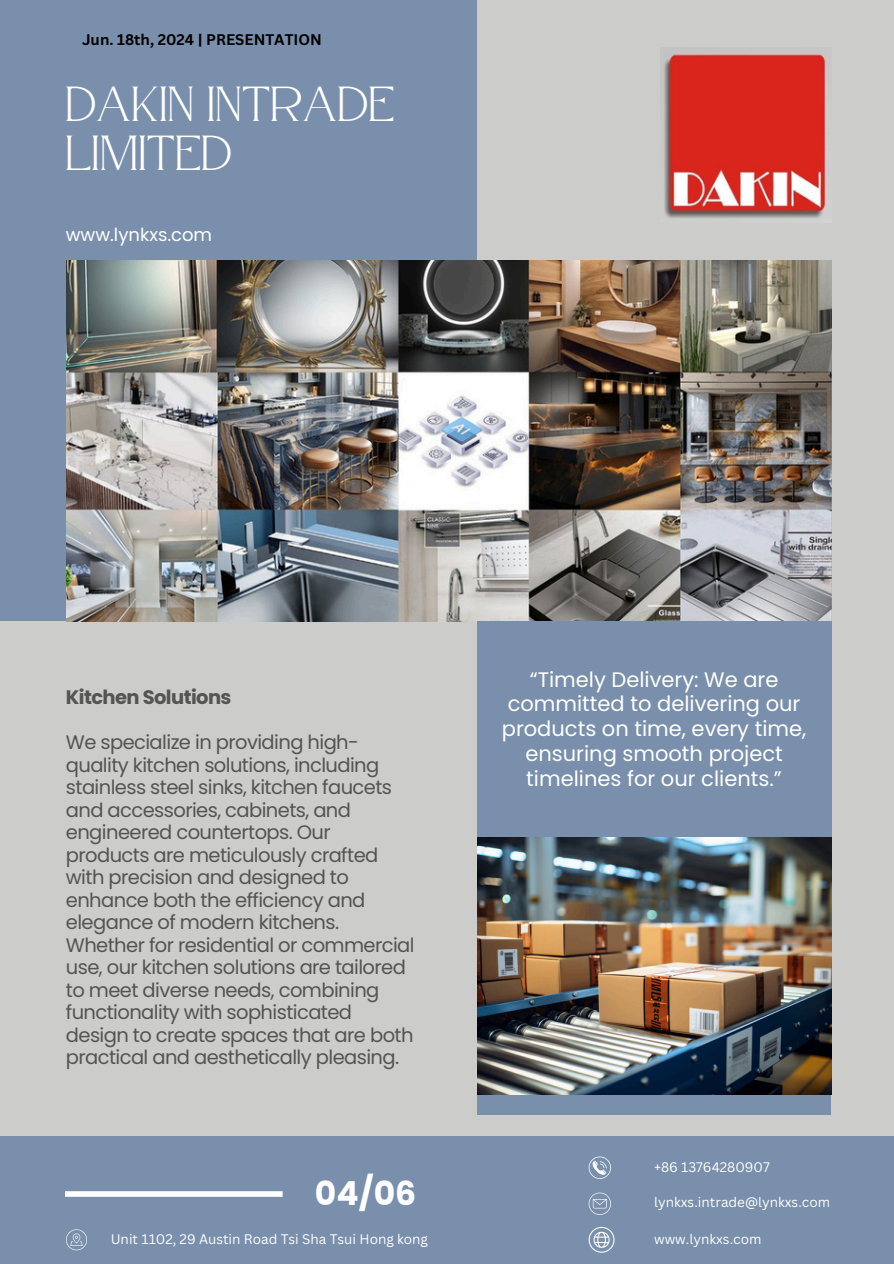
<style>
.page{position:relative;width:894px;height:1264px;background:#fff}
.page>*{position:absolute;margin:0;border:0;box-sizing:border-box;transform-origin:0 0}
.t1{font:49.05px/49.5px "Atteron";color:#fff}
.t2{font:700 33px "Poppins";color:#fff}
.t3{font:21px/24.8px "Poppins";color:#fff;text-align:center}
.t4{font:19.5px/22.5px "Poppins";letter-spacing:-.03em;color:#545454}
.t5{font:700 19.5px "Poppins";letter-spacing:-.03em;color:#545454}
.t6{font:18px "Poppins";color:#fff}
.t7{font:700 15px "Canva Sans";color:#000}
.t8{font:13.5px "Canva Sans";color:#fff}
</style>
<div class="page">
<div style="left:0;top:0;width:893px;height:1263px;background:#ccccca"></div>
<div style="left:0;top:0;width:477px;height:621px;background:#798fab"></div>
<div style="left:0;top:1135px;width:893px;height:128px;background:#798fab"></div>
<img style="left:66px;top:260px;width:765px;height:361px">
<div style="left:477px;top:621px;width:353px;height:216px;background:#798fab"></div>
<div style="left:477px;top:993px;width:353px;height:121px;background:#798fab"></div>
<div style="left:65px;top:1191px;width:217px;height:5px;background:#fff"></div>
<img style="left:477px;top:837px;width:353px;height:257px">
<img style="left:663px;top:49px;width:165px;height:169px">
<svg style="left:588px;top:1156px;width:22px;height:22px"></svg>
<svg style="left:588px;top:1226px;width:26px;height:26px"></svg>
<svg style="left:588px;top:1192px;width:22px;height:22px"></svg>
<svg style="left:66px;top:1229px;width:21px;height:21px"></svg>
<h4 class="t7" style="left:82px;top:29px;width:241px">Jun. 18th, 2024 | PRESENTATION</h4>
<h3 class="t1" style="left:65px;top:79px;width:331px">DAKIN INTRADE<br>LIMITED</h3>
<h4 class="t6" style="left:66px;top:222px;width:148px">www.lynkxs.com</h4>
<h5 class="t5" style="left:66px;top:683px;width:167px">Kitchen Solutions</h5>
<p class="t4" style="left:66px;top:731px;width:350px">We specialize in providing high&shy;quality kitchen solutions, including stainless steel sinks, kitchen faucets and accessories, cabinets, and engineered countertops. Our products are meticulously crafted with precision and designed to enhance both the efficiency and elegance of modern kitchens.<br>Whether for residential or commercial use, our kitchen solutions are tailored to meet diverse needs, combining functionality with sophisticated design to create spaces that are both practical and aesthetically pleasing.</p>
<h1 class="t2" style="left:315px;top:1169px;width:103px">04/06</h1>
<p class="t8" style="left:111px;top:1229px;width:319px">Unit 1102, 29 Austin Road Tsi Sha Tsui Hong kong</p>
<h2 class="t3" style="left:501px;top:667px;width:306px">“Timely Delivery: We are committed to delivering our products on time, every time, ensuring smooth project timelines for our clients.”</h2>
<p class="t8" style="left:654px;top:1157px;width:117px">+86 13764280907</p>
<p class="t8" style="left:654px;top:1192px;width:177px">lynkxs.intrade@lynkxs.com</p>
<p class="t8" style="left:654px;top:1229px;width:109px">www.lynkxs.com</p>
</div>
